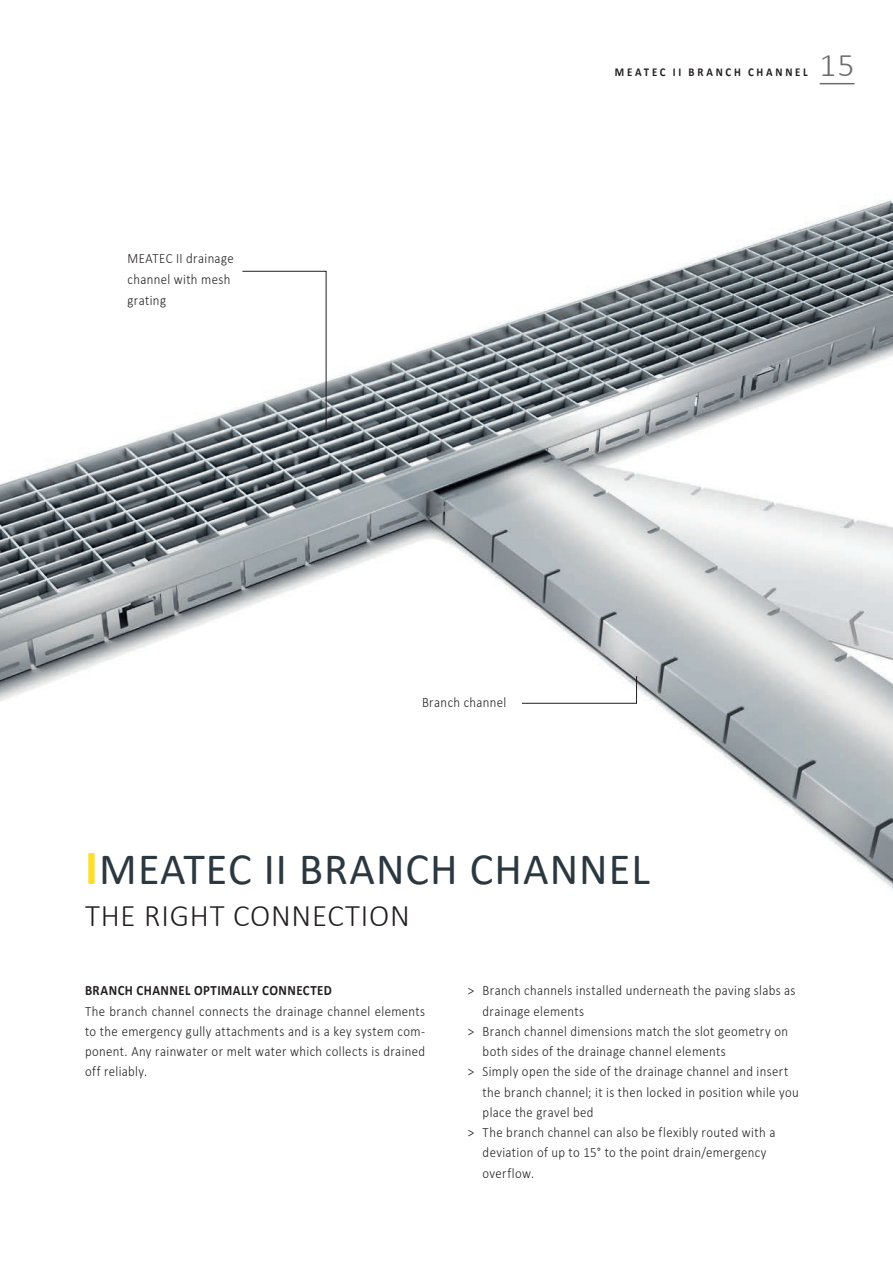
<style>
.page{position:relative;width:893px;height:1263px;background:#fff}
.page>*{position:absolute;margin:0;border:0;box-sizing:border-box;transform-origin:0 0}
.t1{font:45px "Calibri";letter-spacing:.025em;color:#2c3840}
.t2{font:300 33px "Calibri";color:#6c6d70}
.t3{font:300 31.5px "Calibri";letter-spacing:.025em;color:#231f20}
.t4{font:300 14.25px/20.2px "Calibri";letter-spacing:.025em;color:#231f20;scale:.9 1}
.t5{font:700 14.25px "Calibri";letter-spacing:.035em;color:#231f20;scale:.9 1}
.t6{font:700 12px "Calibri";letter-spacing:.255em;color:#231f20;scale:.9 1}
.s1{font-weight:700;font-size:49.5px;color:#ffdd2b}
</style>
<div class="page">
<img style="left:0;top:199px;width:893px;height:691px">
<svg style="left:522px;top:676px;width:115px;height:28px"></svg>
<svg style="left:242px;top:271px;width:85px;height:160px"></svg>
<hr style="left:820px;top:83px;width:34px;height:1px;background:#6c6d70">
<p class="t4" style="left:128px;top:248px;width:119px;line-height:21px">MEATEC II drainage channel with mesh grating</p>
<p class="t6" style="left:615px;top:64px;width:216px">MEATEC II BRANCH CHANNEL</p>
<h2 class="t2" style="left:820px;top:45px;width:36px">15</h2>
<p class="t4" style="left:422px;top:692px;width:95px">Branch channel</p>
<h1 class="t1" style="left:85px;top:838px;width:566px"><span class="s1">I</span>MEATEC II BRANCH CHANNEL</h1>
<h3 class="t3" style="left:85px;top:896px;width:326px">THE RIGHT CONNECTION</h3>
<p class="t5" style="left:85px;top:980px;width:276px">BRANCH CHANNEL OPTIMALLY CONNECTED</p>
<p class="t4" style="left:85px;top:1000px;width:380px;text-align:justify">The branch channel connects the drainage channel elements to the emergency gully attachments and is a key system com&shy;ponent. Any rainwater or melt water which collects is drained off reliably.</p>
<p class="t4" style="left:468px;top:980px;width:366px">&gt; Branch channels installed underneath the paving slabs as</p>
<p class="t4" style="left:483px;top:1000px;width:114px">drainage elements</p>
<p class="t4" style="left:468px;top:1021px;width:358px">&gt; Branch channel dimensions match the slot geometry on</p>
<p class="t4" style="left:483px;top:1041px;width:272px">both sides of the drainage channel elements</p>
<p class="t4" style="left:468px;top:1061px;width:358px">&gt; Simply open the side of the drainage channel and insert</p>
<p class="t4" style="left:483px;top:1081px;width:353px">the branch channel; it is then locked in position while you</p>
<p class="t4" style="left:483px;top:1102px;width:125px">place the gravel bed</p>
<p class="t4" style="left:468px;top:1122px;width:343px">&gt; The branch channel can also be flexibly routed with a</p>
<p class="t4" style="left:483px;top:1142px;width:317px">deviation of up to 15° to the point drain/emergency</p>
<p class="t4" style="left:483px;top:1162px;width:59px">overflow.</p>
</div>
